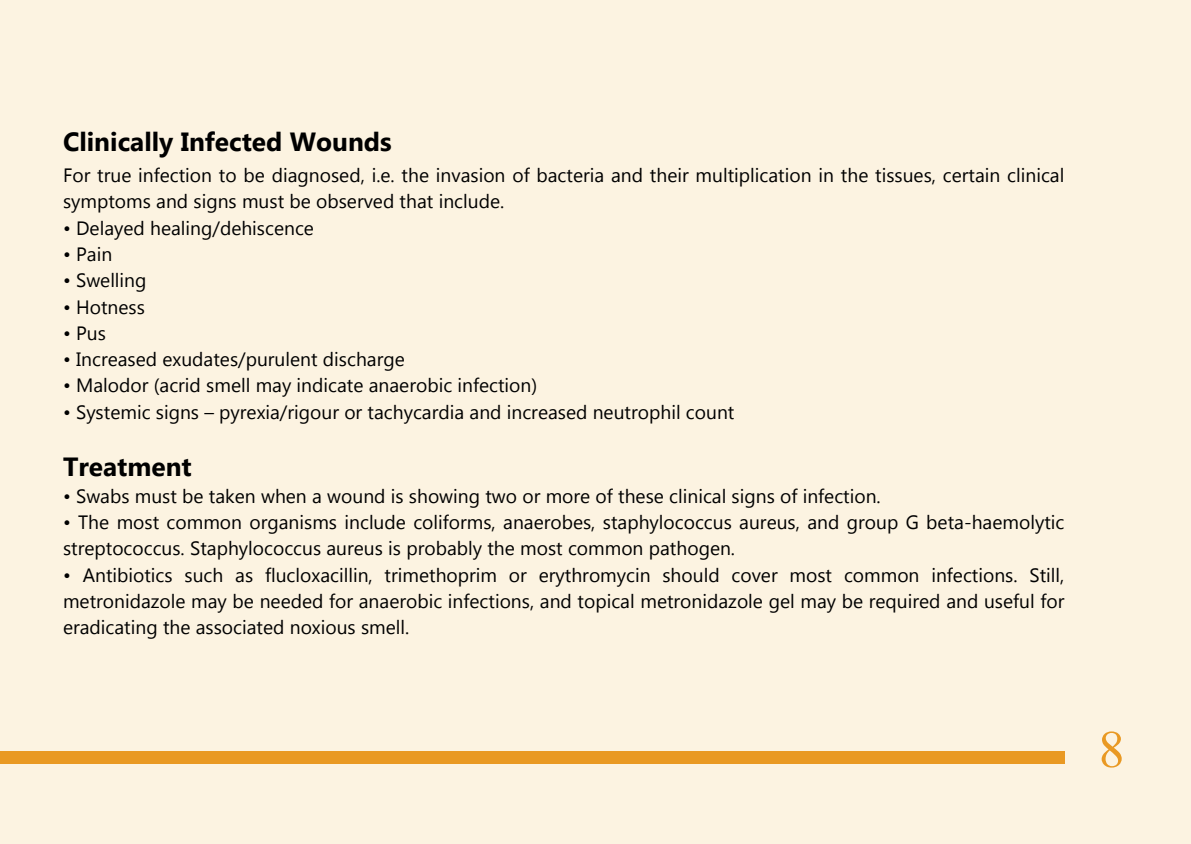
<style>
.page{position:relative;width:1191px;height:844px;background:#fff}
.page>*{position:absolute;margin:0;border:0;box-sizing:border-box;transform-origin:0 0}
.t1{font:52.5px "Times New Roman";color:#e99923}
.t2{font:700 26.25px "Myanmar Text";color:#000}
.t3{font:19.25px/26.2px "Myanmar Text";color:#000}
</style>
<div class="page">
<div style="left:0;top:0;width:1191px;height:843px;background:#fcf3e1"></div>
<div style="left:0;top:750px;width:1064px;height:13px;background:#e99923"></div>
<h2 class="t2" style="left:63px;top:126px;width:330px">Clinically Infected Wounds</h2>
<p class="t3" style="left:63px;top:162px;width:1003px">For true infection to be diagnosed .e. i, the invasion of bacteria and their multiplication in the tissues, certain clinical symptoms and signs must be observed that include.</p>
<p class="t3" style="left:63px;top:215px;width:252px">• Delayed healing/dehiscence</p>
<p class="t3" style="left:63px;top:241px;width:51px">• Pain</p>
<p class="t3" style="left:63px;top:267px;width:85px">• Swelling</p>
<p class="t3" style="left:63px;top:294px;width:83px">• Hotness</p>
<p class="t3" style="left:63px;top:320px;width:44px">• Pus</p>
<p class="t3" style="left:63px;top:346px;width:343px">• Increased exudates/purulent discharge</p>
<p class="t3" style="left:63px;top:372px;width:476px">• Malodor (acrid smell may indicate anaerobic infection(</p>
<p class="t3" style="left:63px;top:399px;width:673px">• Systemic signs – pyrexia/rigour or tachycardia and increased neutrophil count</p>
<h2 class="t2" style="left:63px;top:452px;width:130px">Treatment</h2>
<p class="t3" style="left:63px;top:483px;width:819px">• Swabs must be taken when a wound is showing two or more of these clinical signs of infection.</p>
<p class="t3" style="left:63px;top:509px;width:1003px">• The most common organisms include coliforms, anaerobes, staphylococcus aureus, and group G beta-haemolytic</p>
<p class="t3" style="left:63px;top:535px;width:673px">streptococcus. Staphylococcus aureus is probably the most common pathogen.</p>
<p class="t3" style="left:1029px;top:561px;width:36px">Still,</p>
<p class="t3" style="left:265px;top:561px;width:109px">flucloxacillin,</p>
<p class="t3" style="left:931px;top:561px;width:88px">infections.</p>
<p class="t3" style="left:83px;top:561px;width:91px">Antibiotics</p>
<p class="t3" style="left:184px;top:561px;width:40px">such</p>
<p class="t3" style="left:384px;top:561px;width:114px">trimethoprim</p>
<p class="t3" style="left:539px;top:561px;width:113px">erythromycin</p>
<p class="t3" style="left:662px;top:561px;width:59px">should</p>
<p class="t3" style="left:789px;top:561px;width:44px">most</p>
<p class="t3" style="left:235px;top:561px;width:19px">as</p>
<p class="t3" style="left:509px;top:561px;width:19px">or</p>
<p class="t3" style="left:731px;top:561px;width:48px">cover</p>
<p class="t3" style="left:844px;top:561px;width:77px">common</p>
<p class="t3" style="left:63px;top:561px;width:1003px">•<br>metronidazole may be needed for anaerobic infections, and topical metronidazole gel may be required and useful for eradicating the associated noxious smell.</p>
<h1 class="t1" style="left:1098px;top:712px;width:28px">8</h1>
</div>
